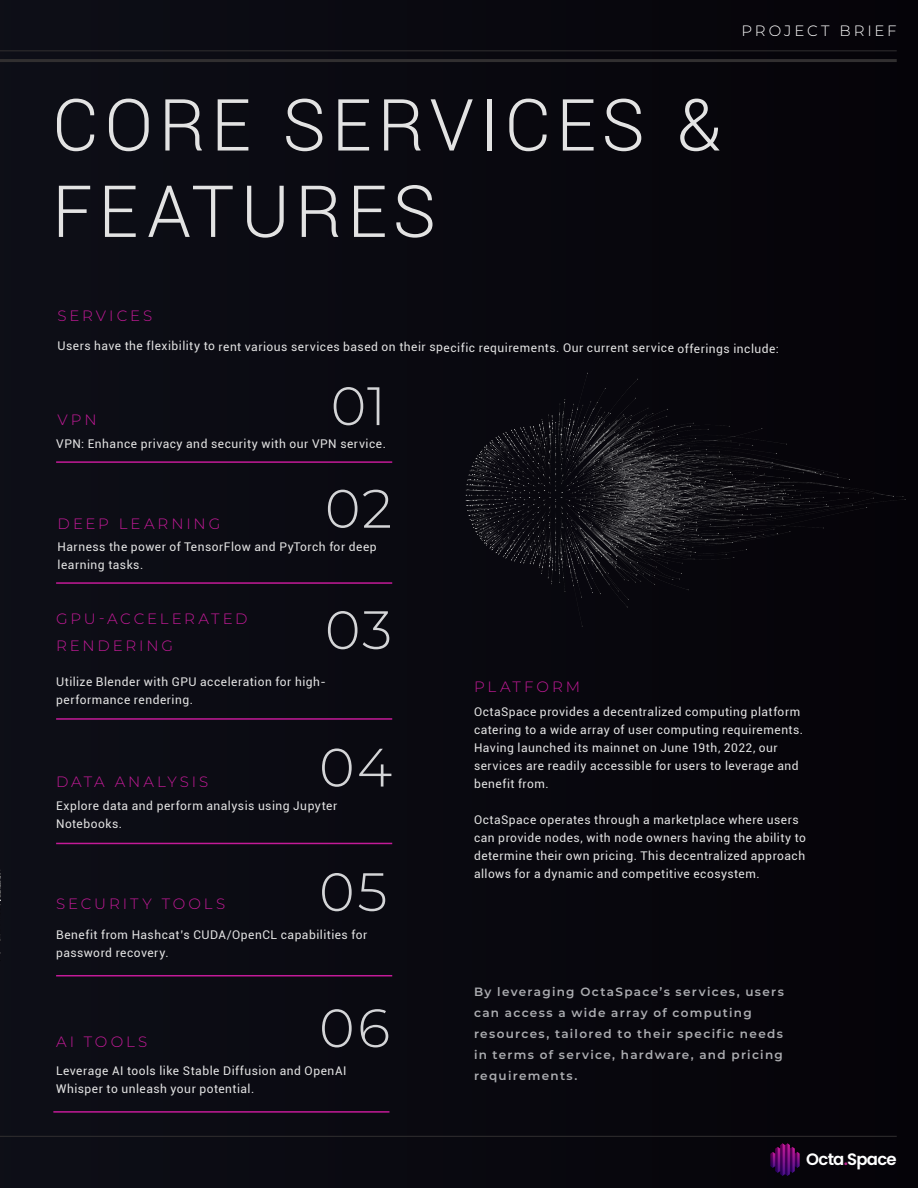
<style>
.page{position:relative;width:918px;height:1188px;background:#fff}
.page>*{position:absolute;margin:0;border:0;box-sizing:border-box;transform-origin:0 0}
.Paragraph_Style_1{font:300 72px/86.4px "Roboto";letter-spacing:.08em;color:#e3e3e3}
.Header{font:300 54px "Montserrat";letter-spacing:.035em;color:#d4d5d7}
.t1{font:600 16.5px "Poppins";letter-spacing:-.05em;color:#fff}
.Subheader{font:300 15px/27px "Montserrat";letter-spacing:.195em;color:#c41a98}
.t2{font:300 15px "Montserrat";letter-spacing:.19em;color:#fff}
.Text{font:12px/18px "Roboto";letter-spacing:.04em;color:#e3e3e3}
.Subheader-2{font:600 12px/21px "Montserrat";letter-spacing:.11em;color:#acadb1}
.s1{color:#be2691}
</style>
<div class="page">
<div style="left:0;top:1px;width:917px;height:1187px;background:#0a0910"></div>
<img style="left:770px;top:1144px;width:30px;height:31px">
<hr style="left:0;top:51px;width:897px;height:1px;background:#312f30">
<hr style="left:0;top:59px;width:897px;height:3px;background:#312f30">
<hr style="left:0;top:1136px;width:897px;height:1px;background:#312f30">
<hr style="left:56px;top:461px;width:336px;height:2px;background:#c41a98">
<img style="left:465px;top:369px;width:453px;height:265px">
<img style="left:0;top:869px;width:1px;height:85px">
<hr style="left:56px;top:582px;width:336px;height:2px;background:#c41a98">
<hr style="left:56px;top:718px;width:336px;height:2px;background:#c41a98">
<hr style="left:56px;top:843px;width:336px;height:1px;background:#c41a98">
<hr style="left:56px;top:975px;width:336px;height:1px;background:#c41a98">
<hr style="left:53px;top:1111px;width:336px;height:2px;background:#c41a98">
<p class="t2" style="left:741px;top:20px;width:157px">PROJECT BRIEF</p>
<p class="Paragraph_Style_1" style="left:52px;top:79px;width:670px">CORE SERVICES &amp;<br>FEATURES</p>
<p class="Subheader" style="left:58px;top:302px;width:96px">SERVICES</p>
<p class="Text" style="left:58px;top:338px;width:723px">Users have the flexibility to rent various services based on their specific requirements. Our current service offerings include:</p>
<p class="Subheader" style="left:58px;top:406px;width:40px">VPN</p>
<p class="Header" style="left:331px;top:369px;width:57px">01</p>
<p class="Text" style="left:56px;top:434px;width:331px">VPN: Enhance privacy and security with our VPN service.</p>
<p class="Header" style="left:325px;top:472px;width:69px">02</p>
<p class="Subheader" style="left:58px;top:510px;width:164px">DEEP LEARNING</p>
<p class="Text" style="left:58px;top:538px;width:321px">Harness the power of TensorFlow and PyTorch for deep learning tasks.</p>
<p class="Header" style="left:325px;top:593px;width:69px">03</p>
<p class="Subheader" style="left:56px;top:605px;width:193px">GPU-ACCELERATED<br>RENDERING</p>
<p class="Text" style="left:56px;top:672px;width:271px">Utilize Blender with GPU acceleration for high&shy;performance rendering.</p>
<p class="Header" style="left:319px;top:731px;width:75px">04</p>
<p class="Subheader" style="left:56px;top:767px;width:154px">DATA ANALYSIS</p>
<p class="Text" style="left:56px;top:796px;width:283px">Explore data and perform analysis using Jupyter<br>Notebooks.</p>
<p class="Header" style="left:319px;top:855px;width:70px">05</p>
<p class="Subheader" style="left:56px;top:890px;width:171px">SECURITY TOOLS</p>
<p class="Text" style="left:56px;top:925px;width:313px">Benefit from Hashcat’s CUDA/OpenCL capabilities for password recovery.</p>
<p class="Header" style="left:319px;top:991px;width:73px">06</p>
<p class="Subheader" style="left:56px;top:1028px;width:93px">AI TOOLS</p>
<p class="Text" style="left:56px;top:1061px;width:292px">Leverage AI tools like Stable Diffusion and OpenAI<br>Whisper to unleash your potential.</p>
<p class="Subheader" style="left:474px;top:673px;width:108px">PLATFORM</p>
<p class="Text" style="left:474px;top:702px;width:331px">OctaSpace provides a decentralized computing platform catering to a wide array of user computing requirements.<br>Having launched its mainnet on June 19th, 2022, our services are readily accessible for users to leverage and benefit from.</p>
<p class="Text" style="left:474px;top:810px;width:334px">OctaSpace operates through a marketplace where users can provide nodes, with node owners having the ability to determine their own pricing. This decentralized approach allows for a dynamic and competitive ecosystem.</p>
<p class="Subheader-2" style="left:474px;top:981px;width:311px">By leveraging OctaSpace’s services, users can access a wide array of computing resources, tailored to their specific needs in terms of service, hardware, and pricing requirements.</p>
<h3 class="t1" style="left:806px;top:1150px;width:92px">Octa<span class="s1">.</span>Space</h3>
</div>
